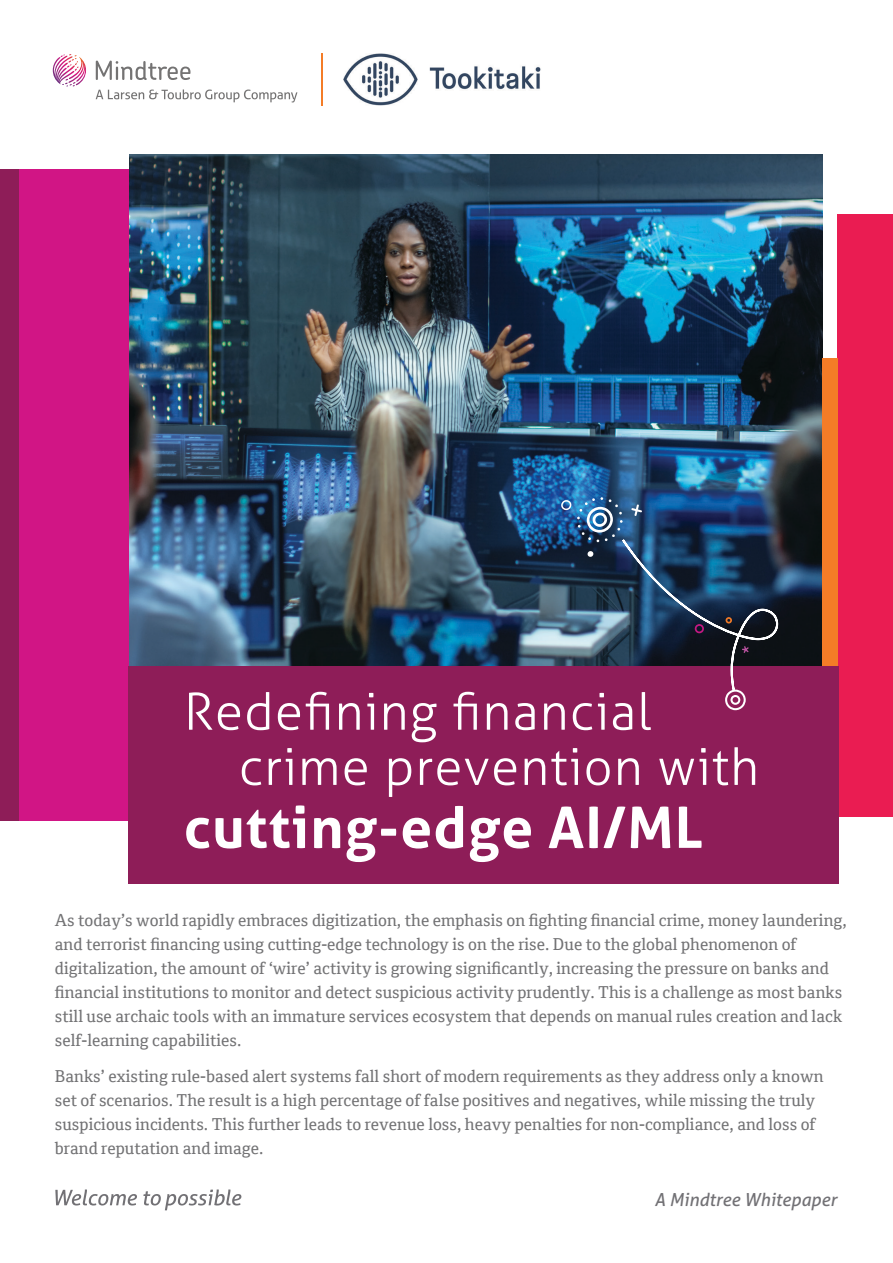
<style>
.page{position:relative;width:893px;height:1263px;background:#fff}
.page>*{position:absolute;margin:0;border:0;box-sizing:border-box;transform-origin:0 0}
.t1{font:700 57px "Aller Typo";letter-spacing:.02em;color:#fff}
.t2{font:300 51px/55.2px "Aller Typo";letter-spacing:.02em;color:#fff}
.t3{font:italic 18px "Aller Typo";color:#727175}
.t4{font:16.5px/24px "Cordale";color:#727274}
</style>
<div class="page">
<div style="left:0;top:170px;width:275px;height:651px;background:#d11585"></div>
<img style="left:130px;top:155px;width:692px;height:511px">
<svg style="left:55px;top:1189px;width:186px;height:21px"></svg>
<svg style="left:96px;top:61px;width:94px;height:19px"></svg>
<svg style="left:53px;top:54px;width:32px;height:30px"></svg>
<svg style="left:96px;top:89px;width:201px;height:13px"></svg>
<div style="left:0;top:170px;width:19px;height:651px;background:#8e1d58"></div>
<div style="left:837px;top:214px;width:56px;height:602px;background:#ea1c52"></div>
<div style="left:823px;top:358px;width:15px;height:495px;background:#f47c27"></div>
<div style="left:129px;top:666px;width:710px;height:217px;background:#8e1d58"></div>
<svg style="left:561px;top:500px;width:10px;height:10px"></svg>
<img style="left:577px;top:497px;width:201px;height:213px">
<hr style="left:321px;top:54px;width:1px;height:52px;background:#f47c27">
<img style="left:343px;top:53px;width:198px;height:53px">
<h2 class="t2" style="left:239px;top:684px;width:522px;text-indent:-55px">Redefining financial crime prevention with</h2>
<h1 class="t1" style="left:184px;top:792px;width:521px">cutting-edge AI/ML</h1>
<p class="t4" style="left:55px;top:908px;width:793px">As today’s world rapidly embraces digitization, the emphasis on fighting financial crime, money laundering, and terrorist financing using cutting-edge technology is on the rise. Due to the global phenomenon of digitalization, the amount of ‘wire’ activity is growing significantly, increasing the pressure on banks and financial institutions to monitor and detect suspicious activity prudently. This is a challenge as most banks still use archaic tools with an immature services ecosystem that depends on manual rules creation and lack self-learning capabilities.</p>
<p class="t4" style="left:55px;top:1064px;width:770px">Banks’ existing rule-based alert systems fall short of modern requirements as they address only a known set of scenarios. The result is a high percentage of false positives and negatives, while missing the truly suspicious incidents. This further leads to revenue loss, heavy penalties for non-compliance, and loss of brand reputation and image.</p>
<p class="t3" style="left:654px;top:1188px;width:184px">A Mindtree Whitepaper</p>
</div>
